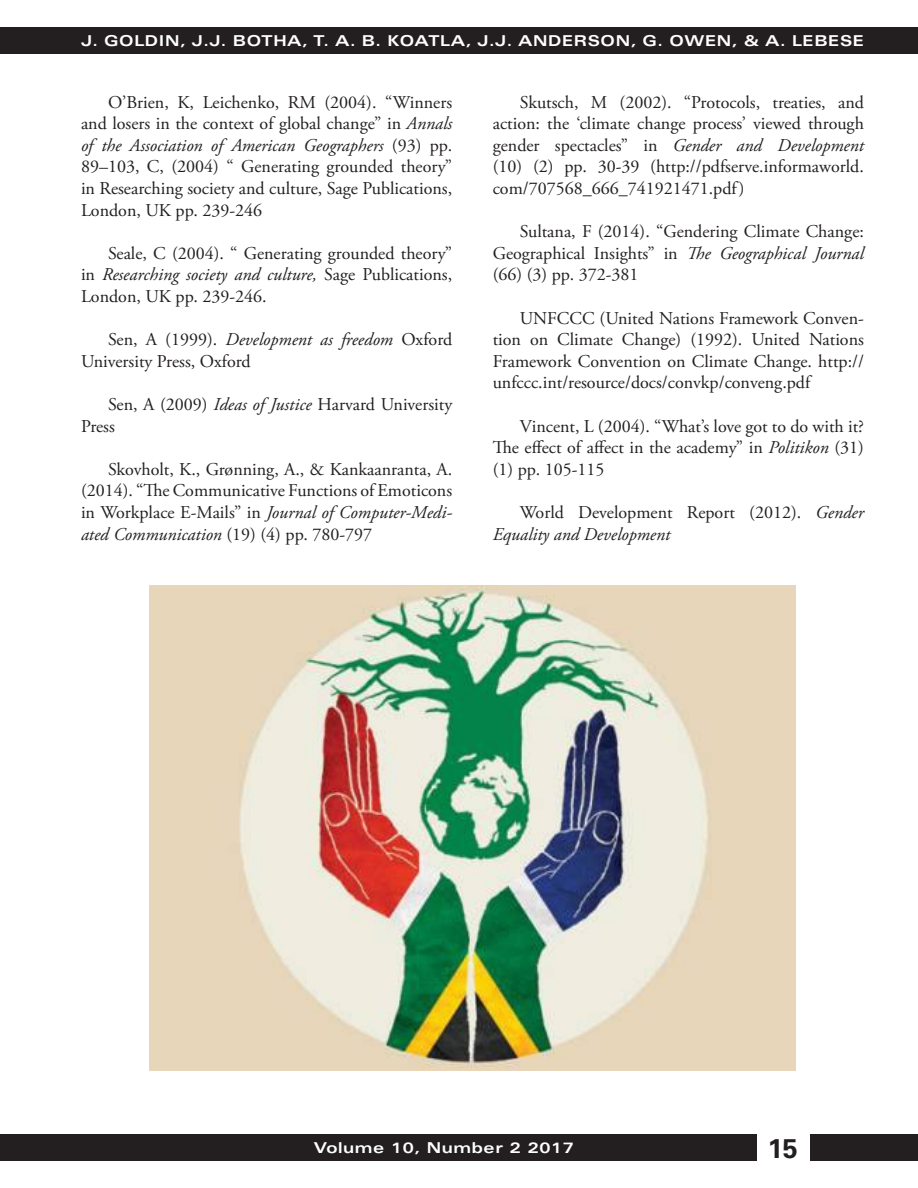
<style>
.page{position:relative;width:918px;height:1188px;background:#fff}
.page>*{position:absolute;margin:0;border:0;box-sizing:border-box;transform-origin:0 0}
.t1{font:700 27px "Univers LT Std";color:#231f20}
.t2{font:18px/21.6px "Adobe Garamond Pro";color:#231f20;text-align:justify}
.t3{font:700 expanded 15px "Univers LT Std";letter-spacing:.04em;color:#fff}
.s1{font-style:italic}
</style>
<div class="page">
<div style="left:0;top:27px;width:918px;height:27px;background:#231f20"></div>
<div style="left:0;top:1134px;width:756px;height:27px;background:#231f20"></div>
<div style="left:810px;top:1134px;width:108px;height:27px;background:#231f20"></div>
<img style="left:150px;top:585px;width:645px;height:485px">
<p class="t3" style="left:81px;top:32px;width:784px">J. GOLDIN, J.J. BOTHA, T. A. B. KOATLA, J.J. ANDERSON, G. OWEN, &amp; A. LEBESE</p>
<p class="t2" style="left:81px;top:92px;width:373px;text-indent:27px">O’Brien, K, Leichenko, RM (2004). “Winners and losers in the context of global change” in <span class="s1">Annals of the Association of American Geographers</span> (93) pp.<br>89–103, C, (2004) “ Generating grounded theory” in Researching society and culture, Sage Publications, London, UK pp. 239-246</p>
<p class="t2" style="left:81px;top:243px;width:373px;text-indent:27px">Seale, C (2004). “ Generating grounded theory” in <span class="s1">Researching society and culture,</span> Sage Publications, London, UK pp. 239-246.</p>
<p class="t2" style="left:81px;top:329px;width:373px;text-indent:27px">Sen, A (1999). <span class="s1">Development as freedom</span> Oxford<br>University Press, Oxford</p>
<p class="t2" style="left:81px;top:394px;width:373px;text-indent:27px">Sen, A (2009) <span class="s1">Ideas of Justice</span> Harvard University<br>Press</p>
<p class="t2" style="left:81px;top:459px;width:373px;text-indent:27px">Skovholt, K., Grønning, A., &amp; Kankaanranta, A. (2014). “The Communicative Functions of Emoticons in Workplace E-Mails” in <span class="s1">Journal of Computer-Medi&shy;ated Communication</span> (19) (4) pp. 780-797</p>
<p class="t2" style="left:493px;top:92px;width:373px;text-indent:27px">Skutsch, M (2002). “Protocols, treaties, and action: the ‘climate change process’ viewed through gender spectacles” in <span class="s1">Gender and Development </span>(10) (2) pp. 30-39 (http://pdfserve.informaworld. com/707568_666_741921471.pdf)</p>
<p class="t2" style="left:493px;top:221px;width:373px;text-indent:27px">Sultana, F (2014). “Gendering Climate Change:<br>Geographical Insights” in <span class="s1">The Geographical Journal </span>(66) (3) pp. 372-381</p>
<p class="t2" style="left:493px;top:308px;width:373px;text-indent:27px">UNFCCC (United Nations Framework Conven&shy;tion on Climate Change) (1992). United Nations Framework Convention on Climate Change. http:// unfccc.int/resource/docs/convkp/conveng.pdf</p>
<p class="t2" style="left:493px;top:416px;width:373px;text-indent:27px">Vincent, L (2004). “What’s love got to do with it?<br>The effect of affect in the academy” in <span class="s1">Politikon</span> (31) (1) pp. 105-115</p>
<p class="t2" style="left:493px;top:502px;width:373px;text-indent:27px">World Development Report (2012). <span class="s1">Gender<br>Equality and Development</span></p>
<p class="t3" style="left:314px;top:1139px;width:262px">Volume 10, Number 2 2017</p>
<h1 class="t1" style="left:768px;top:1132px;width:32px">15</h1>
</div>
